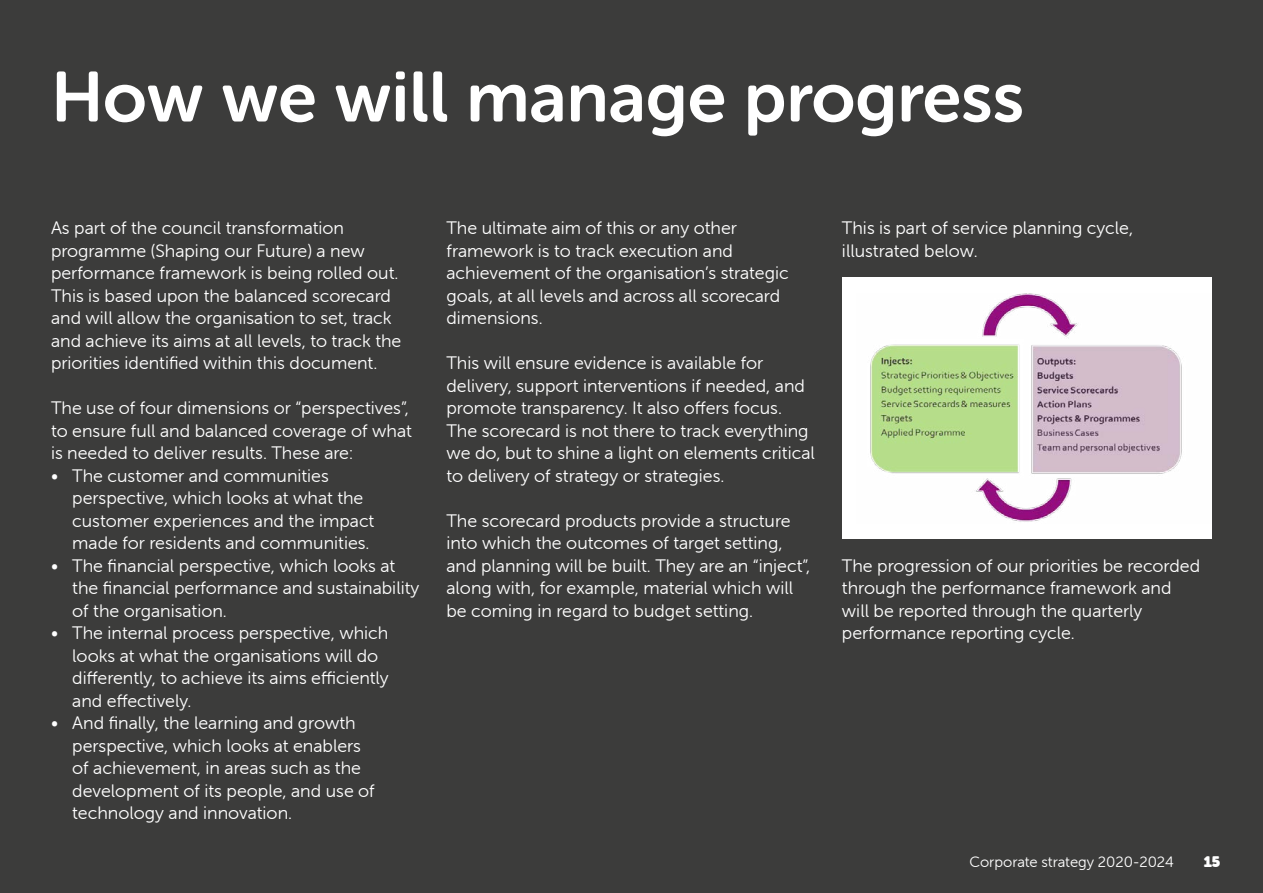
<style>
.page{position:relative;width:1263px;height:893px;background:#3c3c3b}
.page>*{position:absolute;margin:0;border:0;box-sizing:border-box;transform-origin:0 0}
.t1{font:70.5px "Museo Sans Rounded 700";color:#fff}
.bullet_points{font:18px/22.5px "Museo Sans Rounded 300";color:#fff}
.t2{font:15px "Museo Sans Rounded 300";color:#fff}
.t3{font:15px "Museo Sans Rounded";color:#fff}
</style>
<div class="page">
<div style="left:842px;top:277px;width:370px;height:262px;background:#fff"></div>
<img style="left:870px;top:293px;width:312px;height:229px">
<p class="t1" style="left:51px;top:58px;width:974px">How we will manage progress</p>
<p class="bullet_points" style="left:51px;top:217px;width:352px">As part of the council transformation programme (Shaping our Future) a new performance framework is being rolled out.<br>This is based upon the balanced scorecard and will allow the organisation to set, track and achieve its aims at all levels, to track the priorities identified within this document.</p>
<p class="bullet_points" style="left:51px;top:397px;width:362px">The use of four dimensions or “perspectives”, to ensure full and balanced coverage of what is needed to deliver results. These are:</p>
<p class="bullet_points" style="left:72px;top:464px;width:304px;text-indent:-21px">• The customer and communities perspective, which looks at what the customer experiences and the impact made for residents and communities.</p>
<p class="bullet_points" style="left:72px;top:554px;width:349px;text-indent:-21px">• The financial perspective, which looks at the financial performance and sustainability of the organisation.</p>
<p class="bullet_points" style="left:72px;top:622px;width:318px;text-indent:-21px">• The internal process perspective, which looks at what the organisations will do differently, to achieve its aims efficiently and effectively.</p>
<p class="bullet_points" style="left:72px;top:712px;width:304px;text-indent:-21px">• And finally, the learning and growth perspective, which looks at enablers of achievement, in areas such as the development of its people, and use of technology and innovation.</p>
<p class="bullet_points" style="left:446px;top:217px;width:344px">The ultimate aim of this or any other framework is to track execution and achievement of the organisation’s strategic goals, at all levels and across all scorecard dimensions.</p>
<p class="bullet_points" style="left:446px;top:352px;width:370px">This will ensure evidence is available for delivery, support interventions if needed, and promote transparency. It also offers focus.<br>The scorecard is not there to track everything we do, but to shine a light on elements critical to delivery of strategy or strategies.</p>
<p class="bullet_points" style="left:446px;top:509px;width:365px">The scorecard products provide a structure into which the outcomes of target setting, and planning will be built. They are an “inject”, along with, for example, material which will be coming in regard to budget setting.</p>
<p class="bullet_points" style="left:842px;top:217px;width:293px">This is part of service planning cycle, illustrated below.</p>
<p class="bullet_points" style="left:842px;top:554px;width:360px">The progression of our priorities be recorded through the performance framework and will be reported through the quarterly performance reporting cycle.</p>
<p class="t2" style="left:969px;top:853px;width:206px">Corporate strategy 2020-2024</p>
<p class="t3" style="left:1204px;top:853px;width:18px">15</p>
</div>
